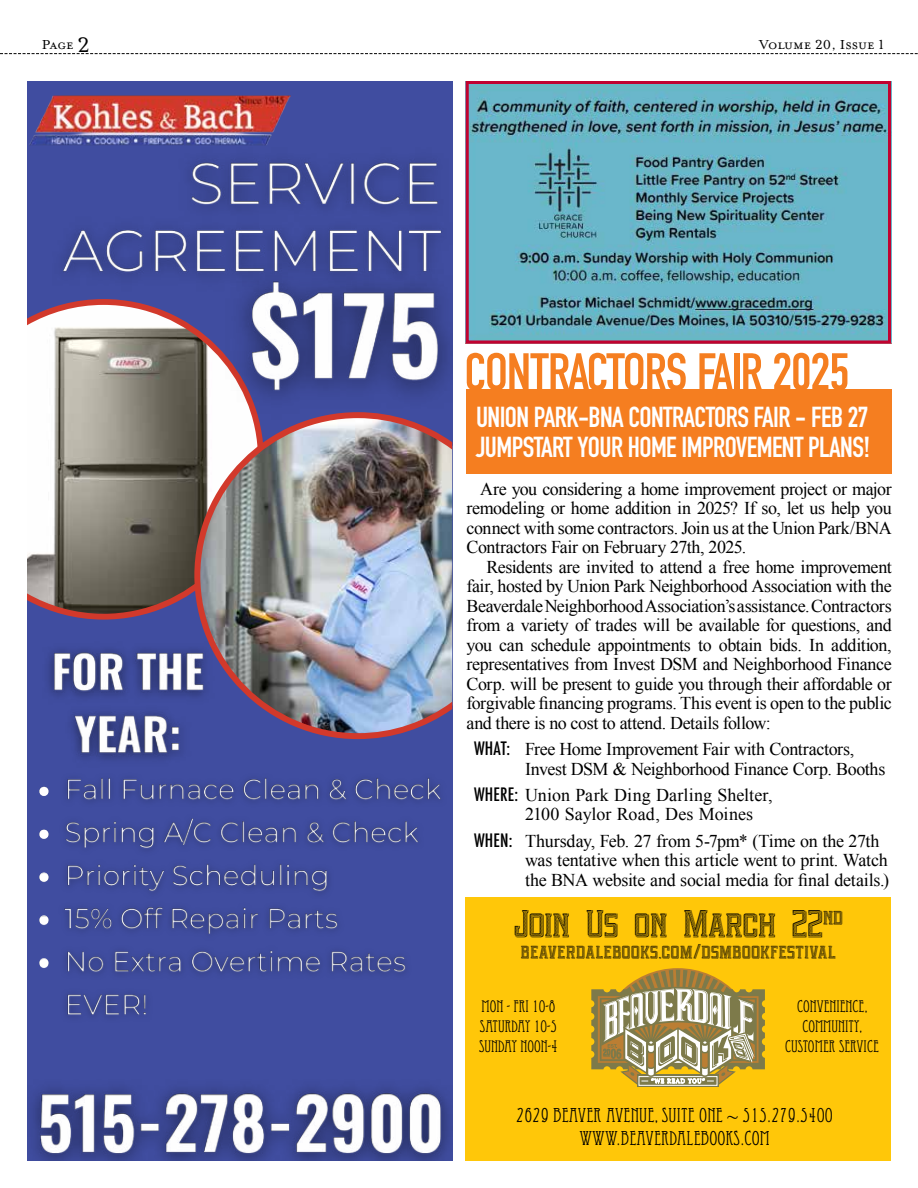
<style>
.page{position:relative;width:918px;height:1188px;background:#fff}
.page>*{position:absolute;margin:0;border:0;box-sizing:border-box;transform-origin:0 0}
.t1{font:52.5px "DIN Condensed";letter-spacing:-.05em;color:#f57e20}
.t2{font:40.95px "Eccentric";letter-spacing:.01em;color:#000}
.t3{font:36px "Portsmouth Loaded";letter-spacing:-.005em;color:#000}
.t4{font:700 28.5px/30px "DIN Condensed";letter-spacing:-.02em;color:#fff}
.t5{font:19.65px/23.5px "Eccentric";letter-spacing:.01em;color:#000;text-align:center}
.t6{font:19.5px "Portsmouth Loaded";letter-spacing:.035em;color:#000}
.t7{font:18px/19.5px "Times New Roman";letter-spacing:-.015em;color:#000}
.t8{font:16.35px/19.6px "Eccentric";color:#000}
.t9{font:15px "Mrs Eaves OT";color:#000;scale:1.05 1}
.s1{font-size:24px}
.s2{font-family:"Futura";font-weight:500;font-stretch:condensed}
</style>
<div class="page">
<svg style="left:0;top:53px;width:918px;height:1px"></svg>
<div style="left:466px;top:897px;width:425px;height:263px;background:#ffc709"></div>
<svg style="left:591px;top:968px;width:174px;height:119px"></svg>
<img style="left:470px;top:85px;width:417px;height:255px">
<div style="left:466px;top:81px;width:425px;height:263px;border:3px solid #c10230"></div>
<div style="left:27px;top:81px;width:425px;height:1080px;background:#404da0"></div>
<img style="left:29px;top:95px;width:261px;height:50px">
<svg style="left:27px;top:299px;width:187px;height:321px;background:#938b87"></svg>
<img style="left:194px;top:412px;width:258px;height:327px">
<img style="left:40px;top:141px;width:402px;height:136px">
<img style="left:214px;top:247px;width:238px;height:186px">
<img style="left:39px;top:778px;width:402px;height:239px">
<img style="left:32px;top:1088px;width:418px;height:73px">
<img style="left:48px;top:636px;width:175px;height:124px">
<div style="left:466px;top:389px;width:426px;height:85px;background:#f57e20"></div>
<p class="t9" style="left:42px;top:36px;width:47px">Page <span class="s1">2</span></p>
<p class="t9" style="left:759px;top:36px;width:121px">Volume 20, Issue 1</p>
<h1 class="t1" style="left:464px;top:343px;width:388px">CONTRACTORS FAIR 2025</h1>
<h3 class="t4" style="left:476px;top:401px;width:396px">UNION PARK-BNA CONTRACTORS FAIR - FEB 27<br>JUMPSTART YOUR HOME IMPROVEMENT PLANS!</h3>
<p class="t7" style="left:466px;top:479px;width:427px;text-align:justify;text-indent:14px">Are you considering a home improvement project or major remodeling or home addition in 2025? If so, let us help you connect with some contractors. Join us at the Union Park/BNA Contractors Fair on February 27th, 2025.</p>
<p class="t7" style="left:466px;top:557px;width:427px;text-align:justify;text-indent:20px">Residents are invited to attend a free home improvement fair, hosted by Union Park Neighborhood Association with the Beaverdale Neighborhood Association’s assistance. Contractors from a variety of trades will be available for questions, and you can schedule appointments to obtain bids. In addition, representatives from Invest DSM and Neighborhood Finance Corp. will be present to guide you through their affordable or forgivable financing programs. This event is open to the public and there is no cost to attend. Details follow:</p>
<p class="t7" style="left:525px;top:739px;width:362px;text-indent:-51px"><span class="s2">WHAT:</span> Free Home Improvement Fair with Contractors,<br>Invest DSM &amp; Neighborhood Finance Corp. Booths</p>
<p class="t7" style="left:525px;top:785px;width:249px;text-indent:-51px"><span class="s2">WHERE:</span> Union Park Ding Darling Shelter,<br>2100 Saylor Road, Des Moines</p>
<p class="t7" style="left:525px;top:831px;width:366px;text-indent:-51px"><span class="s2">WHEN:</span> Thursday, Feb. 27 from 5-7pm* (Time on the 27th was tentative when this article went to print. Watch the BNA website and social media for final details.)</p>
<h3 class="t3" style="left:514px;top:903px;width:331px">Join Us on March 22<sup>nd</sup></h3>
<p class="t6" style="left:521px;top:940px;width:316px">beaverdalebooks.com/dsmbookfestival</p>
<h2 class="t2" style="left:515px;top:911px;width:327px">CELEBRATING TEN YEARS!</h2>
<p class="t8" style="left:479px;top:997px;width:80px">MON - FRI 10-8<br>SATURDAY 10-5<br>SUNDAY NOON-4</p>
<p class="t8" style="left:785px;top:997px;width:95px;text-align:center">CONVENIENCE,<br>COMMUNITY,<br>CUSTOMER SERVICE</p>
<p class="t5" style="left:516px;top:1103px;width:318px">2629 BEAVER AVENUE, SUITE ONE ~ 515.279.5400<br>WWW.BEAVERDALEBOOKS.COM</p>
</div>
